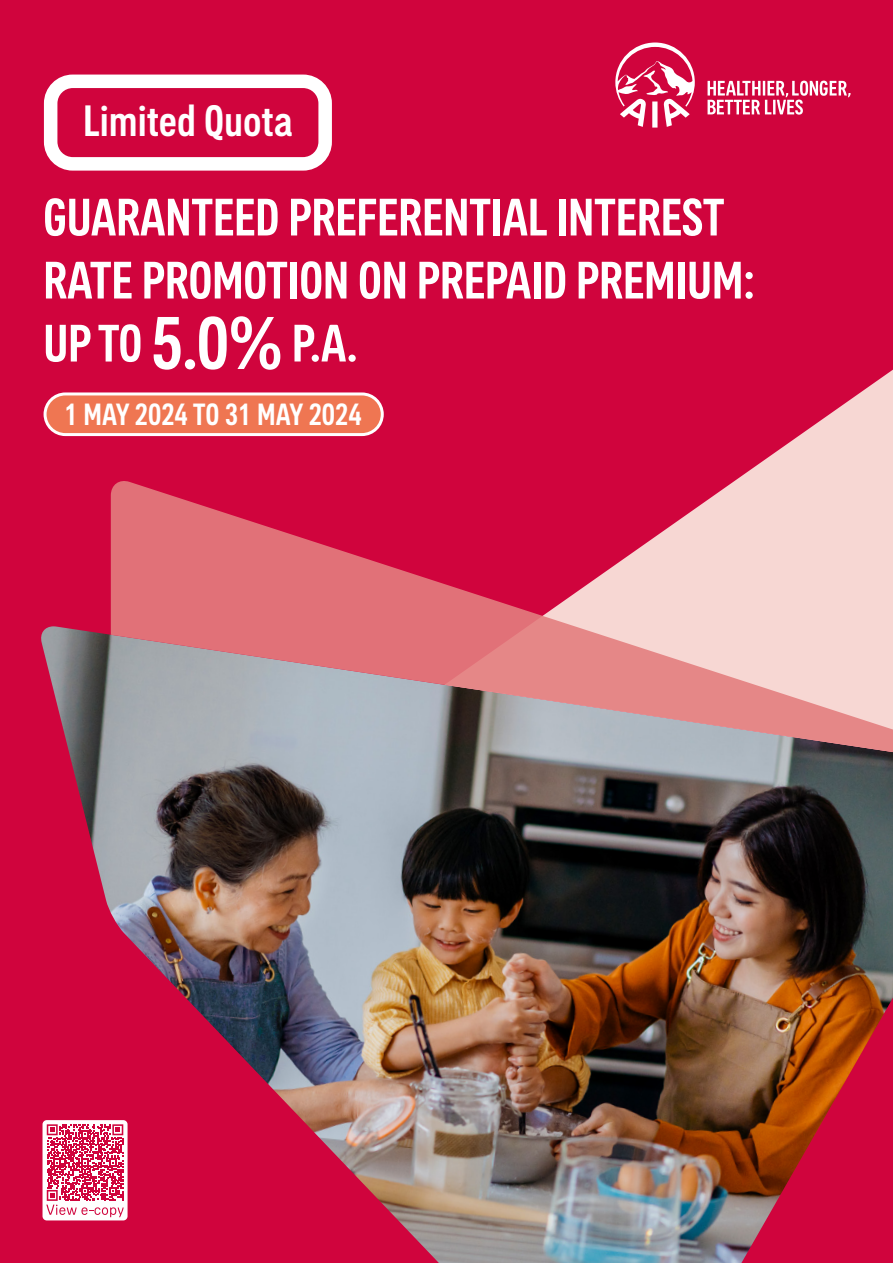
<style>
.page{position:relative;width:893px;height:1263px;background:#d0043d}
.page>*{position:absolute;margin:0;border:0;box-sizing:border-box;transform-origin:0 0}
.t1{font:500 condensed 54px/63px "AIA Everest";letter-spacing:-.01em;color:#fff}
.t2{font:500 condensed 45px "AIA Everest";color:#fff}
.t3{font:500 condensed 31.5px "AIA Everest";color:#fff}
.s1{font-size:76.5px}
</style>
<div class="page">
<svg style="left:615px;top:43px;width:235px;height:85px"></svg>
<img style="left:41px;top:626px;width:852px;height:637px">
<svg style="left:444px;top:369px;width:449px;height:419px"></svg>
<svg style="left:111px;top:481px;width:782px;height:302px"></svg>
<div style="left:44px;top:75px;width:288px;height:96px;border:14px solid #fff;border-radius:22px"></div>
<div style="left:45px;top:394px;width:337px;height:41px;background:#ef7652;border-radius:20px"></div>
<div style="left:44px;top:392px;width:340px;height:44px;border:3px solid #fff;border-radius:20px"></div>
<svg style="left:46px;top:1124px;width:78px;height:93px"></svg>
<p class="t2" style="left:83px;top:95px;width:211px">Limited Quota</p>
<p class="t1" style="left:43px;top:185px;width:714px">GUARANTEED PREFERENTIAL INTEREST<br>RATE PROMOTION ON PREPAID PREMIUM:<br>UP TO <span class="s1">5.0%</span> P.A.</p>
<p class="t3" style="left:65px;top:397px;width:299px">1 MAY 2024 TO 31 MAY 2024</p>
</div>
